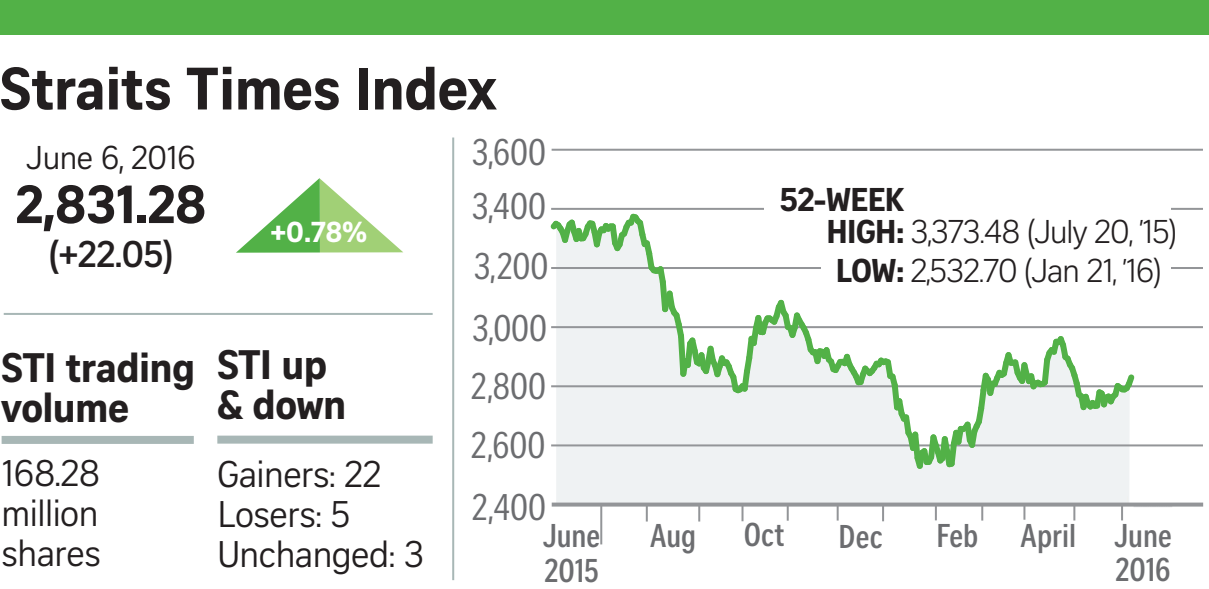
<style>
.page{position:relative;width:1209px;height:589px;background:#fff}
.page>*{position:absolute;margin:0;border:0;box-sizing:border-box;transform-origin:0 0}
.t1{font:700 58px "Curator Serp Text";letter-spacing:-.01em;color:#231f20}
.t2{font:700 52px "Curator Serp Text";color:#231f20}
.t3{font:700 40px/40px "Curator Serp Text";letter-spacing:-.015em;color:#231f20}
.t4{font:36px/40px "Curator Serp Text";letter-spacing:-.015em;color:#231f20;text-align:justify}
.t5{font:36px "Curator Head Cond ST Regular";color:#6c6d70}
.t6{font:700 36px "Curator Head ST Semi";color:#231f20}
.t7{font:32px/38.8px "Curator Head ST Light";letter-spacing:-.03em;color:#231f20}
.t8{font:700 32px/34px "Curator Head Cond ST Semi";color:#6c6d70;text-align:right}
.t9{font:32px "Curator Serp Text";letter-spacing:-.015em;color:#231f20}
.t10{font:700 32px "Curator Serp Text";letter-spacing:-.02em;color:#231f20}
.t11{font:700 28px "Curator Serp Text";color:#fff}
.s1{font-family:"Curator Serp Text";font-weight:700}
</style>
<div class="page">
<div style="left:556px;top:473px;width:573px;height:29px;background:#eff2f3"></div>
<div style="left:2px;top:436px;width:192px;height:8px;background:#a8b7b6"></div>
<div style="left:217px;top:435px;width:215px;height:8px;background:#a8b7b6"></div>
<hr style="left:4px;top:313px;width:428px;height:2px;background:#a8b7b6">
<hr style="left:452px;top:137px;width:2px;height:443px;background:#a8b7b6">
<hr style="left:551px;top:385px;width:651px;height:2px;background:#939598">
<hr style="left:551px;top:326px;width:651px;height:2px;background:#939598">
<hr style="left:551px;top:149px;width:651px;height:2px;background:#939598">
<hr style="left:551px;top:267px;width:651px;height:2px;background:#939598">
<hr style="left:551px;top:208px;width:651px;height:2px;background:#939598">
<div style="left:0;top:0;width:1208px;height:34px;background:#52b147"></div>
<svg style="left:698px;top:506px;width:2px;height:15px"></svg>
<svg style="left:741px;top:506px;width:2px;height:15px"></svg>
<svg style="left:786px;top:506px;width:2px;height:14px"></svg>
<svg style="left:836px;top:506px;width:2px;height:14px"></svg>
<svg style="left:882px;top:506px;width:2px;height:15px"></svg>
<svg style="left:935px;top:506px;width:2px;height:14px"></svg>
<svg style="left:646px;top:506px;width:2px;height:15px"></svg>
<hr style="left:600px;top:505px;width:2px;height:39px;background:#939598">
<svg style="left:981px;top:506px;width:2px;height:14px"></svg>
<svg style="left:1023px;top:506px;width:2px;height:13px"></svg>
<svg style="left:1073px;top:506px;width:2px;height:14px"></svg>
<svg style="left:1121px;top:506px;width:2px;height:14px"></svg>
<hr style="left:551px;top:444px;width:651px;height:2px;background:#939598">
<svg style="left:1133px;top:506px;width:39px;height:1px"></svg>
<svg style="left:550px;top:209px;width:588px;height:264px"></svg>
<svg style="left:551px;top:502px;width:652px;height:4px;background:#a0a2a5"></svg>
<div style="left:764px;top:193px;width:407px;height:24px;background:#fff"></div>
<div style="left:821px;top:253px;width:350px;height:24px;background:#fff"></div>
<svg style="left:236px;top:178px;width:167px;height:75px"></svg>
<h1 class="t1" style="left:0;top:54px;width:498px">Straits Times Index</h1>
<p class="t9" style="left:26px;top:139px;width:171px">June 6, 2016</p>
<h2 class="t2" style="left:16px;top:173px;width:192px">2,831.28</h2>
<p class="t6" style="left:49px;top:232px;width:126px">(+22.05)</p>
<p class="t11" style="left:270px;top:215px;width:98px">+0.78%</p>
<p class="t5" style="left:472px;top:132px;width:76px">3,600</p>
<p class="t5" style="left:472px;top:187px;width:76px">3,400</p>
<p class="t5" style="left:474px;top:246px;width:76px">3,200</p>
<p class="t5" style="left:472px;top:308px;width:77px">3,000</p>
<p class="t10" style="left:780px;top:180px;width:126px">52-WEEK</p>
<p class="t7" style="left:826px;top:212px;width:352px"><span class="s1">HIGH:</span> 3,373.48 (July 20, ’15)<br><span class="s1">LOW:</span> 2,532.70 (Jan 21, ’16)</p>
<p class="t3" style="left:2px;top:346px;width:195px">STI trading volume</p>
<p class="t4" style="left:2px;top:453px;width:101px">168.28 million shares</p>
<p class="t3" style="left:217px;top:344px;width:131px">STI up &amp; down</p>
<p class="t4" style="left:217px;top:454px;width:208px;text-align:left">Gainers: 22<br>Losers: 5<br>Unchanged: 3</p>
<p class="t5" style="left:471px;top:367px;width:76px">2,800</p>
<p class="t5" style="left:471px;top:426px;width:76px">2,600</p>
<p class="t5" style="left:472px;top:488px;width:75px">2,400</p>
<p class="t8" style="left:543px;top:519px;width:59px">June</p>
<p class="t8" style="left:650px;top:519px;width:48px">Aug</p>
<p class="t8" style="left:743px;top:517px;width:43px">Oct</p>
<p class="t8" style="left:544px;top:554px;width:56px">2015</p>
<p class="t8" style="left:838px;top:520px;width:46px">Dec</p>
<p class="t8" style="left:936px;top:519px;width:43px">Feb</p>
<p class="t8" style="left:1020px;top:519px;width:153px">April June<br>2016</p>
</div>
